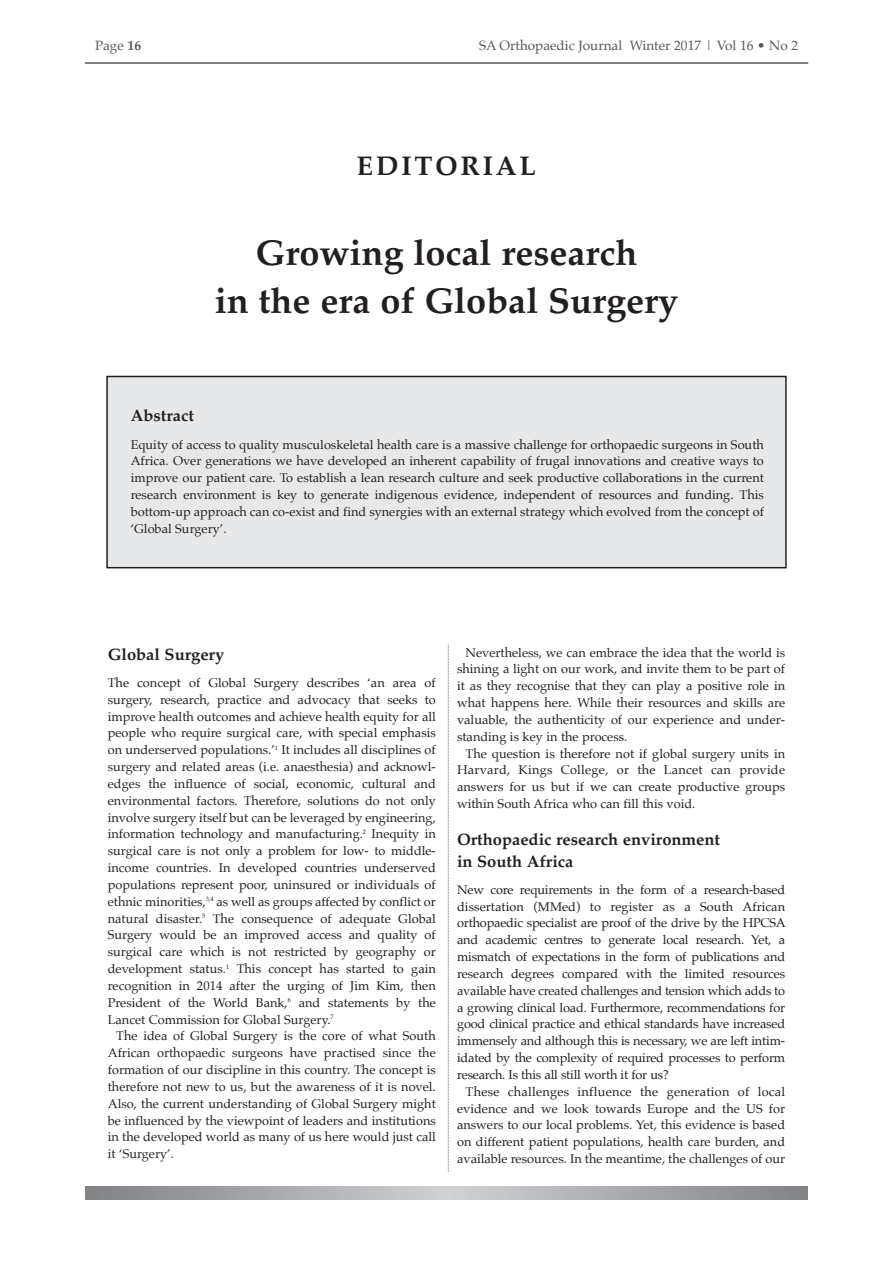
<style>
.page{position:relative;width:893px;height:1263px;background:#fff}
.page>*{position:absolute;margin:0;border:0;box-sizing:border-box;transform-origin:0 0}
.t1{font:700 36px/47.5px "Palatino";color:#231f20;text-align:center}
.t2{font:700 27px "Palatino";letter-spacing:.1em;color:#231f20}
.t3{font:700 16.5px/21.8px "Palatino";color:#231f20}
.t4{font:13.5px "Palatino";color:#57585a}
.t5{font:12.75px/16.8px "Palatino";color:#231f20;text-align:justify}
.s1{font-weight:700}
</style>
<div class="page">
<hr style="left:85px;top:62px;width:723px;height:2px;background:#57585a">
<div style="left:108px;top:377px;width:677px;height:190px;background:#e7e8e9"></div>
<div style="left:106px;top:376px;width:681px;height:192px;border:2px solid #231f20"></div>
<svg style="left:448px;top:644px;width:1px;height:528px"></svg>
<svg style="left:85px;top:1186px;width:723px;height:13px;background:#a8a9ac"></svg>
<p class="t4" style="left:95px;top:39px;width:48px">Page <span class="s1">16</span></p>
<p class="t4" style="left:479px;top:39px;width:321px">SA Orthopaedic Journal Winter 2017 | Vol 16 • No 2</p>
<h2 class="t2" style="left:357px;top:153px;width:181px">EDITORIAL</h2>
<h1 class="t1" style="left:215px;top:231px;width:465px">Growing local research<br>in the era of Global Surgery</h1>
<p class="t3" style="left:131px;top:406px;width:65px">Abstract</p>
<p class="t5" style="left:131px;top:437px;width:635px">Equity of access to quality musculoskeletal health care is a massive challenge for orthopaedic surgeons in South Africa. Over generations we have developed an inherent capability of frugal innovations and creative ways to improve our patient care. To establish a lean research culture and seek productive collaborations in the current research environment is key to generate indigenous evidence, independent of resources and funding. This bottom-up approach can co-exist and find synergies with an external strategy which evolved from the concept of ‘Global Surgery’.</p>
<p class="t3" style="left:108px;top:644px;width:118px">Global Surgery</p>
<p class="t5" style="left:108px;top:675px;width:330px">The concept of Global Surgery describes ‘an area of surgery, research, practice and advocacy that seeks to improve health outcomes and achieve health equity for all people who require surgical care, with special emphasis on underserved populations.’<sup>1</sup> It includes all disciplines of surgery and related areas (i.e. anaesthesia) and acknowl&shy;edges the influence of social, economic, cultural and environmental factors. Therefore, solutions do not only involve surgery itself but can be leveraged by engineering, information technology and manufacturing.<sup>2</sup> Inequity in surgical care is not only a problem for low- to middle&shy;income countries. In developed countries underserved populations represent poor, uninsured or individuals of ethnic minorities,<sup>3,4</sup> as well as groups affected by conflict or natural disaster.<sup>5</sup> The consequence of adequate Global Surgery would be an improved access and quality of surgical care which is not restricted by geography or development status.<sup>1</sup> This concept has started to gain recognition in 2014 after the urging of Jim Kim, then President of the World Bank,<sup>6</sup> and statements by the Lancet Commission for Global Surgery.<sup>7</sup></p>
<p class="t5" style="left:108px;top:1028px;width:330px;text-indent:9px">The idea of Global Surgery is the core of what South African orthopaedic surgeons have practised since the formation of our discipline in this country. The concept is therefore not new to us, but the awareness of it is novel.<br>Also, the current understanding of Global Surgery might be influenced by the viewpoint of leaders and institutions in the developed world as many of us here would just call it ‘Surgery’.</p>
<p class="t5" style="left:457px;top:645px;width:330px;text-indent:9px">Nevertheless, we can embrace the idea that the world is shining a light on our work, and invite them to be part of it as they recognise that they can play a positive role in what happens here. While their resources and skills are valuable, the authenticity of our experience and under&shy;standing is key in the process.</p>
<p class="t5" style="left:457px;top:746px;width:330px;text-indent:9px">The question is therefore not if global surgery units in Harvard, Kings College, or the Lancet can provide answers for us but if we can create productive groups within South Africa who can fill this void.</p>
<p class="t3" style="left:457px;top:829px;width:264px">Orthopaedic research environment in South Africa</p>
<p class="t5" style="left:457px;top:882px;width:330px">New core requirements in the form of a research-based dissertation (MMed) to register as a South African orthopaedic specialist are proof of the drive by the HPCSA and academic centres to generate local research. Yet, a mismatch of expectations in the form of publications and research degrees compared with the limited resources available have created challenges and tension which adds to a growing clinical load. Furthermore, recommendations for good clinical practice and ethical standards have increased immensely and although this is necessary, we are left intim&shy;idated by the complexity of required processes to perform research. Is this all still worth it for us?</p>
<p class="t5" style="left:457px;top:1084px;width:330px;text-indent:9px">These challenges influence the generation of local evidence and we look towards Europe and the US for answers to our local problems. Yet, this evidence is based on different patient populations, health care burden, and available resources. In the meantime, the challenges of our</p>
</div>
